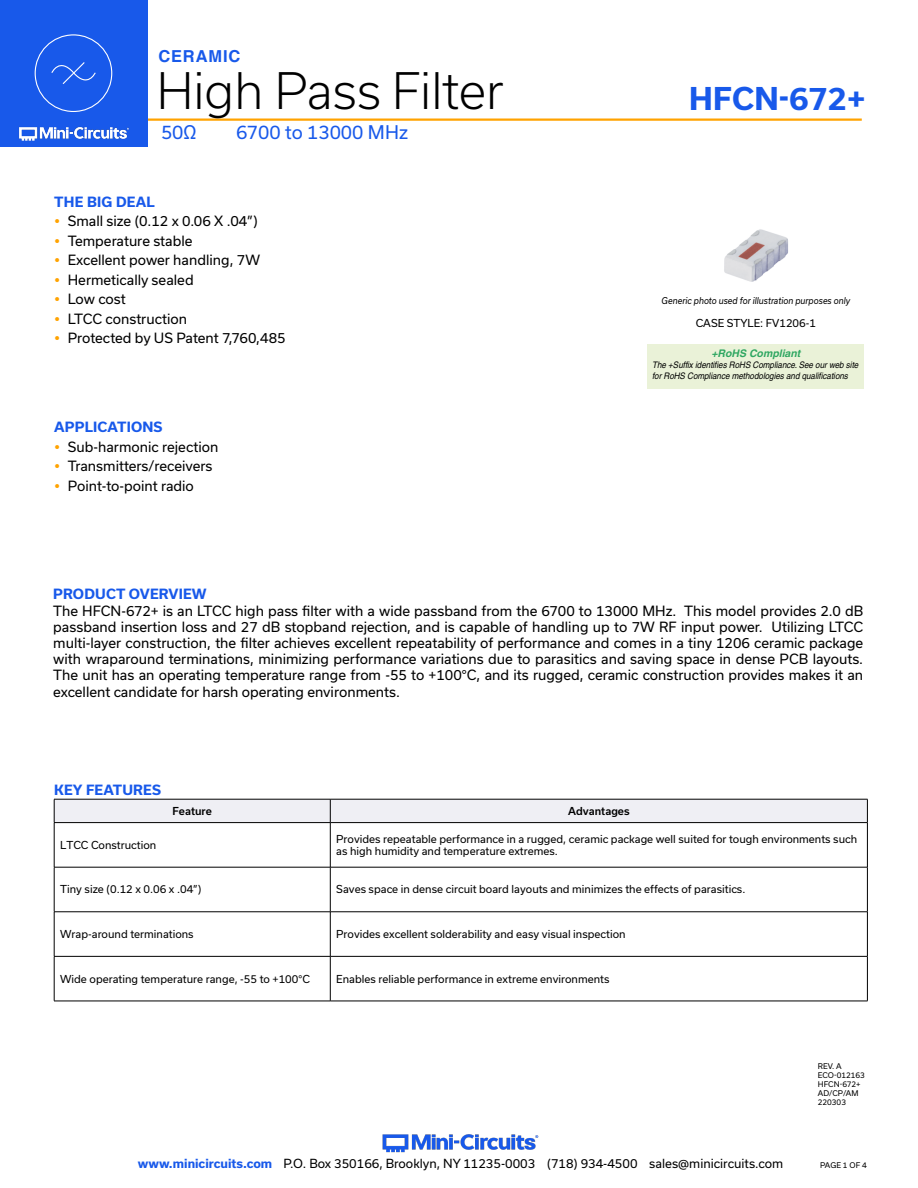
<style>
.page{position:relative;width:918px;height:1188px;background:#fff}
.page>*{position:absolute;margin:0;border:0;box-sizing:border-box;transform-origin:0 0}
.t1{font:300 48px "Usual";color:#000}
.t2{font:700 30px "Usual";letter-spacing:.005em;color:#1859ea}
.Frequency{font:18px "Usual";color:#1859ea}
.t3{font:700 16.5px "Helvetica";letter-spacing:.05em;color:#1859ea}
.Regular_Copy{font:13.5px/16.2px "Usual";color:#000;text-align:justify}
.Blue_Headers{font:700 13.5px "Usual";letter-spacing:.015em;color:#1859ea}
.t4{font:12px "Usual";color:#000}
.Table_Body_Left_Just{font:10.5px/12.6px "Usual";color:#000}
.Table_Header_Center{font:500 10.5px "Usual";color:#000}
.t5{font:italic 700 10.5px "Helvetica";color:rgb(0 148 68/.8)}
.t6{font:italic 9px/10.8px "Helvetica";letter-spacing:-.005em;color:#000;scale:.9 1}
.t7{font:italic 9px "Usual";color:#000;scale:.9 1}
.Revision{font:7.5px "Usual";color:#000}
.s1{font-weight:700;color:#1859ea}
</style>
<div class="page">
<hr style="left:129px;top:118px;width:733px;height:3px;background:#ffa300">
<div style="left:0;top:0;width:147px;height:147px;background:#1859ea"></div>
<hr style="left:917px;top:0;width:1px;height:147px;background:#1859ea">
<img style="left:19px;top:126px;width:110px;height:15px">
<div style="left:35px;top:34px;width:77px;height:78px;border:1px solid #fff;border-radius:50%"></div>
<svg style="left:51px;top:62px;width:45px;height:22px"></svg>
<img style="left:382px;top:1134px;width:157px;height:19px">
<div style="left:54px;top:799px;width:814px;height:23px;background:#efeff4"></div>
<hr style="left:54px;top:822px;width:276px;height:1px;background:#000">
<hr style="left:54px;top:823px;width:1px;height:44px;background:#000">
<hr style="left:330px;top:822px;width:538px;height:1px;background:#000">
<hr style="left:330px;top:823px;width:1px;height:44px;background:#000">
<hr style="left:867px;top:823px;width:1px;height:44px;background:#000">
<hr style="left:54px;top:867px;width:276px;height:1px;background:#000">
<hr style="left:54px;top:867px;width:1px;height:45px;background:#000">
<hr style="left:330px;top:867px;width:538px;height:1px;background:#000">
<hr style="left:330px;top:867px;width:1px;height:45px;background:#000">
<hr style="left:867px;top:867px;width:1px;height:45px;background:#000">
<hr style="left:54px;top:912px;width:276px;height:1px;background:#000">
<hr style="left:54px;top:912px;width:1px;height:44px;background:#000">
<hr style="left:330px;top:912px;width:538px;height:1px;background:#000">
<hr style="left:330px;top:912px;width:1px;height:44px;background:#000">
<hr style="left:867px;top:912px;width:1px;height:44px;background:#000">
<hr style="left:54px;top:956px;width:276px;height:1px;background:#000">
<hr style="left:54px;top:957px;width:1px;height:44px;background:#000">
<hr style="left:330px;top:956px;width:538px;height:1px;background:#000">
<hr style="left:330px;top:957px;width:1px;height:44px;background:#000">
<hr style="left:867px;top:957px;width:1px;height:44px;background:#000">
<hr style="left:54px;top:1001px;width:276px;height:1px;background:#000">
<hr style="left:330px;top:1001px;width:538px;height:1px;background:#000">
<div style="left:648px;top:344px;width:216px;height:45px;background:#eaf2d8"></div>
<img style="left:724px;top:229px;width:64px;height:53px">
<p class="t3" style="left:158px;top:46px;width:83px">CERAMIC</p>
<h1 class="t1" style="left:157px;top:63px;width:348px">High Pass Filter</h1>
<p class="Frequency" style="left:161px;top:122px;width:37px">50Ω</p>
<p class="Frequency" style="left:236px;top:122px;width:173px">6700 to 13000 MHz</p>
<p class="Blue_Headers" style="left:54px;top:194px;width:102px">THE BIG DEAL</p>
<p class="Regular_Copy" style="left:68px;top:213px;width:191px">Small size (0.12 x 0.06 X .04”)</p>
<p class="Regular_Copy" style="left:68px;top:233px;width:126px">Temperature stable</p>
<p class="Regular_Copy" style="left:68px;top:252px;width:194px">Excellent power handling, 7W</p>
<p class="Regular_Copy" style="left:68px;top:272px;width:127px">Hermetically sealed</p>
<p class="Regular_Copy" style="left:68px;top:291px;width:60px">Low cost</p>
<p class="Regular_Copy" style="left:68px;top:311px;width:121px">LTCC construction</p>
<p class="Regular_Copy" style="left:68px;top:330px;width:219px">Protected by US Patent 7,760,485</p>
<p class="Blue_Headers" style="left:54px;top:420px;width:110px">APPLICATIONS</p>
<p class="Regular_Copy" style="left:68px;top:439px;width:152px">Sub-harmonic rejection</p>
<p class="Regular_Copy" style="left:68px;top:458px;width:146px">Transmitters/receivers</p>
<p class="Regular_Copy" style="left:68px;top:478px;width:128px">Point-to-point radio</p>
<h2 class="t2" style="left:689px;top:81px;width:178px">HFCN-672+</h2>
<p class="t7" style="left:662px;top:295px;width:211px">Generic photo used for illustration purposes only</p>
<p class="Table_Body_Left_Just" style="left:696px;top:317px;width:122px">CASE STYLE: FV1206-1</p>
<p class="t5" style="left:711px;top:347px;width:90px">+RoHS Compliant</p>
<p class="t6" style="left:652px;top:360px;width:231px">The +Suffix identifies RoHS Compliance. See our web site for RoHS Compliance methodologies and qualifications</p>
<p class="Blue_Headers" style="left:53px;top:586px;width:155px">PRODUCT OVERVIEW</p>
<p class="Regular_Copy" style="left:53px;top:602px;width:812px">The HFCN-672+ is an LTCC high pass filter with a wide passband from the 6700 to 13000 MHz. This model provides 2.0 dB passband insertion loss and 27 dB stopband rejection, and is capable of handling up to 7W RF input power. Utilizing LTCC multi-layer construction, the filter achieves excellent repeatability of performance and comes in a tiny 1206 ceramic package with wraparound terminations, minimizing performance variations due to parasitics and saving space in dense PCB layouts.<br>The unit has an operating temperature range from -55 to +100°C, and its rugged, ceramic construction provides makes it an excellent candidate for harsh operating environments.</p>
<p class="Blue_Headers" style="left:54px;top:782px;width:108px">KEY FEATURES</p>
<p class="Table_Header_Center" style="left:172px;top:805px;width:41px">Feature</p>
<p class="Table_Header_Center" style="left:568px;top:805px;width:63px">Advantages</p>
<p class="Table_Body_Left_Just" style="left:60px;top:839px;width:98px">LTCC Construction</p>
<p class="Table_Body_Left_Just" style="left:336px;top:832px;width:522px">Provides repeatable performance in a rugged, ceramic package well suited for tough environments such as high humidity and temperature extremes.</p>
<p class="Table_Body_Left_Just" style="left:60px;top:883px;width:143px">Tiny size (0.12 x 0.06 x .04”)</p>
<p class="Table_Body_Left_Just" style="left:336px;top:883px;width:411px">Saves space in dense circuit board layouts and minimizes the effects of parasitics.</p>
<p class="Table_Body_Left_Just" style="left:60px;top:928px;width:135px">Wrap-around terminations</p>
<p class="Table_Body_Left_Just" style="left:336px;top:928px;width:291px">Provides excellent solderability and easy visual inspection</p>
<p class="Table_Body_Left_Just" style="left:60px;top:972px;width:251px">Wide operating temperature range, -55 to +100°C</p>
<p class="Table_Body_Left_Just" style="left:336px;top:972px;width:275px">Enables reliable performance in extreme environments</p>
<p class="Revision" style="left:818px;top:1062px;width:26px">REV. A</p>
<p class="Revision" style="left:818px;top:1071px;width:49px">ECO-012163</p>
<p class="Revision" style="left:818px;top:1080px;width:44px">HFCN-672+</p>
<p class="Revision" style="left:818px;top:1089px;width:42px">AD/CP/AM</p>
<p class="Revision" style="left:818px;top:1098px;width:30px">220303</p>
<p class="t4" style="left:138px;top:1157px;width:647px"><span class="s1">www.minicircuits.com</span> P.O. Box 350166, Brooklyn, NY 11235-0003 (718) 934-4500 sales@minicircuits.com</p>
<p class="Revision" style="left:820px;top:1161px;width:48px">PAGE 1 OF 4</p>
</div>
